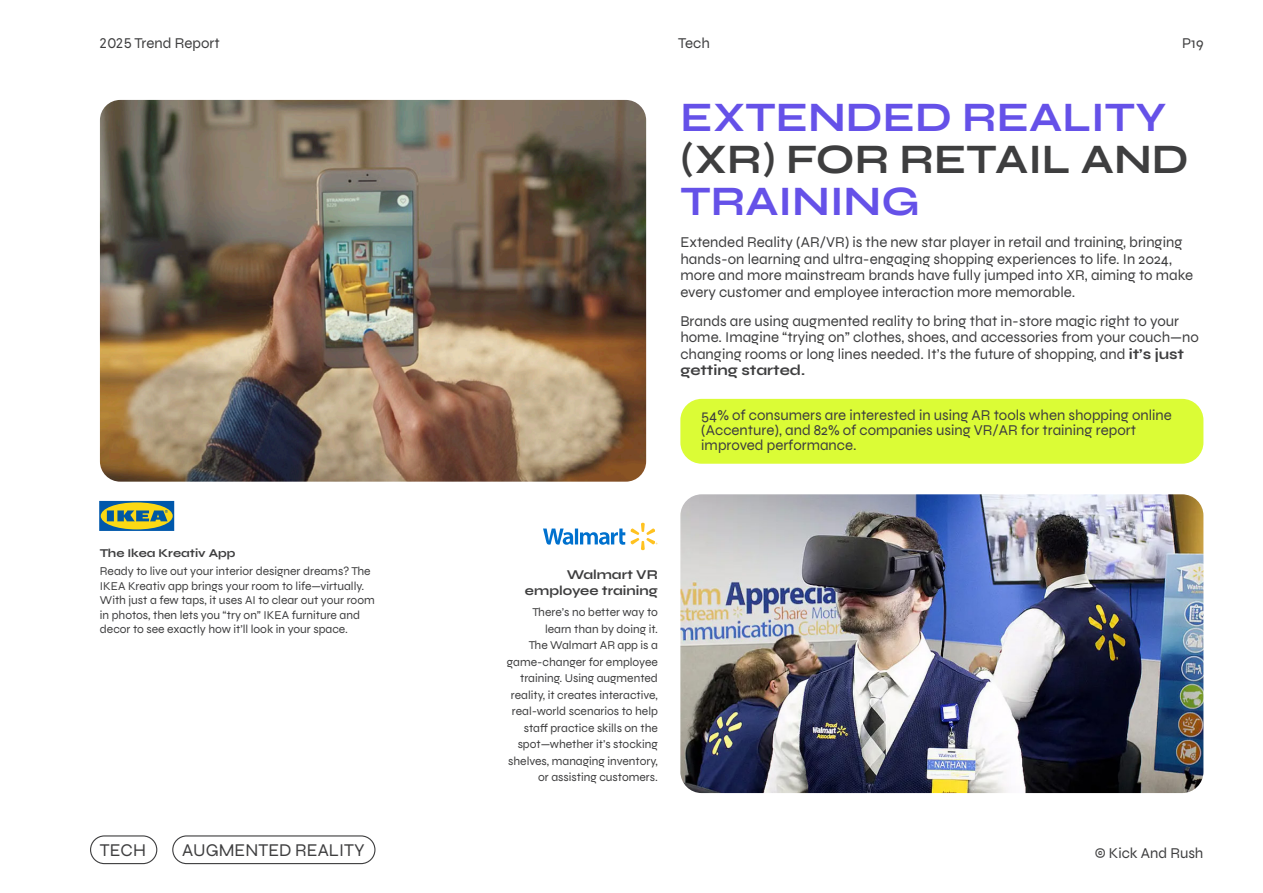
<style>
.page{position:relative;width:1263px;height:893px;background:#fff}
.page>*{position:absolute;margin:0;border:0;box-sizing:border-box;transform-origin:0 0}
.t1{font:700 42px/42px "Syne";color:#6551e8}
.t2{font:18px "Syne";color:#3e3e3f}
.t3{font:15px/16.5px "Syne";color:#3e3e3f}
.t4{font:700 13.5px/16.5px "Syne";color:#3e3e3f;text-align:right}
.t5{font:12px/16.5px "Syne";color:#3e3e3f}
.t6{font:700 12px "Syne";color:#3e3e3f}
.s1{color:#3e3e3f}
.s2{font-weight:700}
</style>
<div class="page">
<div style="left:90px;top:835px;width:67px;height:29px;border:1px solid #3e3e3f;border-radius:14px"></div>
<div style="left:172px;top:835px;width:203px;height:29px;border:1px solid #3e3e3f;border-radius:14px"></div>
<img style="left:100px;top:100px;width:546px;height:382px">
<div style="left:680px;top:399px;width:523px;height:65px;background:#dbfc36;border-radius:21px"></div>
<img style="left:680px;top:494px;width:523px;height:299px">
<svg style="left:99px;top:501px;width:75px;height:30px;background:#769562"></svg>
<svg style="left:543px;top:523px;width:114px;height:27px"></svg>
<p class="t3" style="left:100px;top:34px;width:121px">2025 Trend Report</p>
<p class="t3" style="left:678px;top:34px;width:33px">Tech</p>
<p class="t3" style="left:1182px;top:34px;width:23px">P19</p>
<p class="t1" style="left:680px;top:95px;width:510px">EXTENDED REALITY <span class="s1">(XR) FOR RETAIL AND<br></span>TRAINING</p>
<p class="t6" style="left:100px;top:545px;width:137px">The Ikea Kreativ App</p>
<p class="t5" style="left:100px;top:564px;width:276px;line-height:14.4px">Ready to live out your interior designer dreams? The IKEA Kreativ app brings your room to life—virtually.<br>With just a few taps, it uses AI to clear out your room in photos, then lets you “try on” IKEA furniture and decor to see exactly how it’ll look in your space.</p>
<p class="t2" style="left:100px;top:838px;width:48px">TECH</p>
<p class="t2" style="left:182px;top:838px;width:184px">AUGMENTED REALITY</p>
<p class="t3" style="left:680px;top:234px;width:514px">Extended Reality (AR/VR) is the new star player in retail and training, bringing hands-on learning and ultra-engaging shopping experiences to life. In 2024, more and more mainstream brands have fully jumped into XR, aiming to make every customer and employee interaction more memorable.</p>
<p class="t3" style="left:680px;top:312px;width:520px">Brands are using augmented reality to bring that in-store magic right to your home. Imagine “trying on” clothes, shoes, and accessories from your couch—no changing rooms or long lines needed. It’s the future of shopping, and <span class="s2">it’s just getting started.</span></p>
<p class="t3" style="left:701px;top:407px;width:472px;line-height:15px">54% of consumers are interested in using AR tools when shopping online (Accenture), and 82% of companies using VR/AR for training report improved performance.</p>
<p class="t4" style="left:525px;top:566px;width:134px">Walmart VR employee training</p>
<p class="t5" style="left:507px;top:604px;width:153px;text-align:right">There’s no better way to learn than by doing it.<br>The Walmart AR app is a game-changer for employee training. Using augmented reality, it creates interactive, real-world scenarios to help staff practice skills on the spot—whether it’s stocking shelves, managing inventory, or assisting customers.</p>
<p class="t3" style="left:1095px;top:844px;width:110px">© Kick And Rush</p>
</div>
